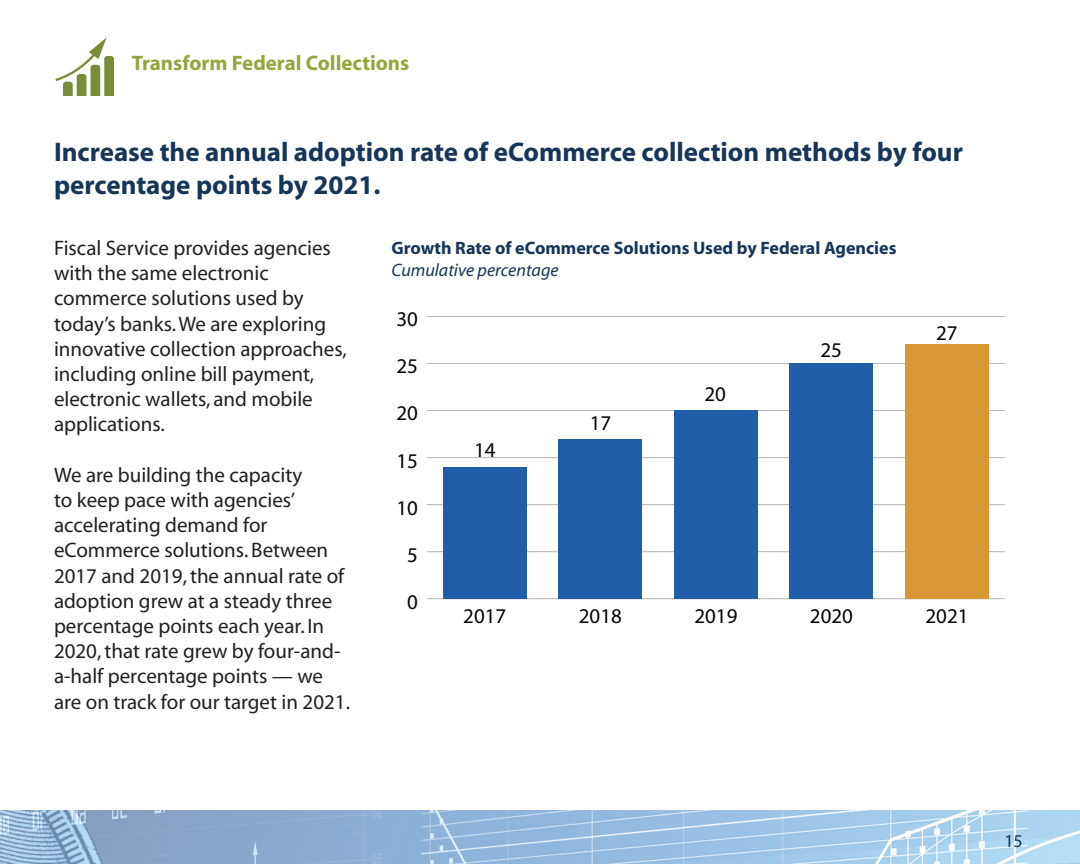
<style>
.page{position:relative;width:1080px;height:864px;background:#fff}
.page>*{position:absolute;margin:0;border:0;box-sizing:border-box;transform-origin:0 0}
.t1{font:700 27px/32.4px "Myriad";color:#153559}
.t2{font:21px/25.2px "Myriad";color:#231f20}
.t3{font:21px "Myriad MM 400 600";color:#040503}
.t4{font:700 21px "Myriad";color:#92a73b}
.t5{font:700 18px "Myriad";color:#153559}
.t6{font:italic 18px "Myriad";color:#153559}
.t7{font:18px "Myriad";color:#153559}
</style>
<div class="page">
<img style="left:0;top:810px;width:1080px;height:54px">
<svg style="left:55px;top:38px;width:59px;height:57px"></svg>
<hr style="left:427px;top:598px;width:578px;height:1px;background:#b3b3b3">
<hr style="left:427px;top:551px;width:578px;height:1px;background:#b3b3b3">
<hr style="left:427px;top:504px;width:578px;height:1px;background:#b3b3b3">
<hr style="left:427px;top:457px;width:578px;height:1px;background:#b3b3b3">
<hr style="left:427px;top:410px;width:578px;height:1px;background:#b3b3b3">
<hr style="left:427px;top:363px;width:578px;height:1px;background:#b3b3b3">
<hr style="left:427px;top:316px;width:578px;height:1px;background:#b3b3b3">
<div style="left:443px;top:467px;width:83px;height:132px;background:#215ea9"></div>
<div style="left:559px;top:439px;width:83px;height:160px;background:#215ea9"></div>
<div style="left:674px;top:411px;width:84px;height:188px;background:#215ea9"></div>
<div style="left:790px;top:364px;width:83px;height:235px;background:#215ea9"></div>
<div style="left:905px;top:345px;width:84px;height:254px;background:#d69734"></div>
<p class="t4" style="left:132px;top:52px;width:279px">Transform Federal Collections</p>
<p class="t1" style="left:54px;top:137px;width:910px">Increase the annual adoption rate of eCommerce collection methods by four percentage points by 2021.</p>
<p class="t2" style="left:54px;top:236px;width:294px">Fiscal Service provides agencies with the same electronic commerce solutions used by today’s banks. We are exploring innovative collection approaches, including online bill payment, electronic wallets, and mobile applications.</p>
<p class="t2" style="left:54px;top:463px;width:298px">We are building the capacity<br>to keep pace with agencies’ accelerating demand for eCommerce solutions. Between<br>2017 and 2019, the annual rate of adoption grew at a steady three percentage points each year. In<br>2020, that rate grew by four-and&shy;a-half percentage points — we are on track for our target in 2021.</p>
<p class="t5" style="left:392px;top:239px;width:507px">Growth Rate of eCommerce Solutions Used by Federal Agencies</p>
<p class="t6" style="left:392px;top:261px;width:169px">Cumulative percentage</p>
<p class="t3" style="left:396px;top:309px;width:23px">30</p>
<p class="t3" style="left:396px;top:356px;width:23px">25</p>
<p class="t3" style="left:396px;top:403px;width:23px">20</p>
<p class="t3" style="left:396px;top:450px;width:23px">15</p>
<p class="t3" style="left:396px;top:497px;width:23px">10</p>
<p class="t3" style="left:407px;top:544px;width:12px">5</p>
<p class="t3" style="left:474px;top:439px;width:23px">14</p>
<p class="t3" style="left:590px;top:412px;width:23px">17</p>
<p class="t3" style="left:704px;top:384px;width:23px">20</p>
<p class="t3" style="left:820px;top:340px;width:23px">25</p>
<p class="t3" style="left:936px;top:322px;width:23px">27</p>
<p class="t3" style="left:407px;top:591px;width:12px">0</p>
<p class="t3" style="left:463px;top:605px;width:45px">2017</p>
<p class="t3" style="left:579px;top:605px;width:45px">2018</p>
<p class="t3" style="left:694px;top:605px;width:45px">2019</p>
<p class="t3" style="left:810px;top:605px;width:45px">2020</p>
<p class="t3" style="left:925px;top:605px;width:45px">2021</p>
<p class="t7" style="left:1004px;top:832px;width:20px">15</p>
</div>
